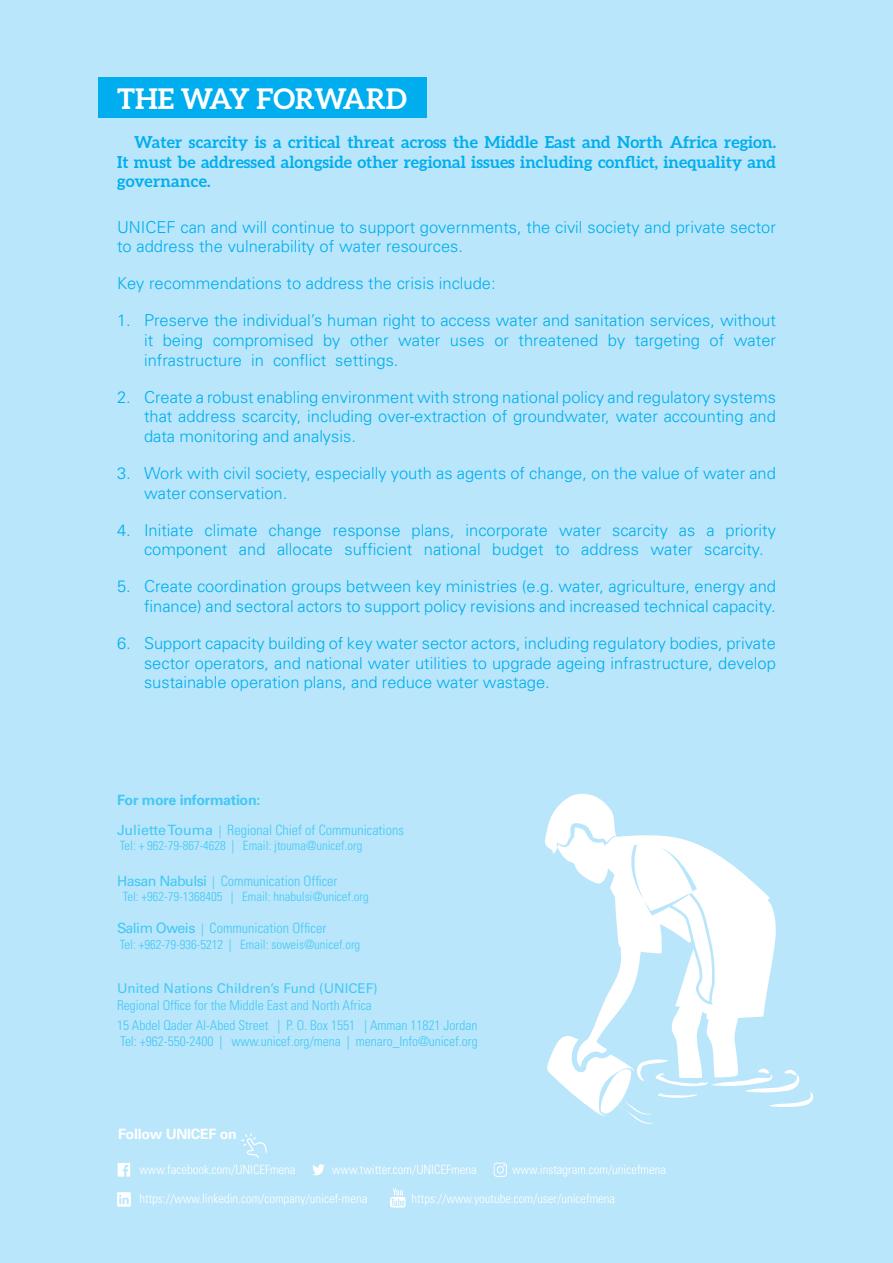
<style>
.page{position:relative;width:893px;height:1263px;background:#b9e6fa}
.page>*{position:absolute;margin:0;border:0;box-sizing:border-box;transform-origin:0 0}
.t1{font:700 28.5px "Aleo";color:#fff}
.t2{font:300 16.5px/19.8px "Univers";color:#00aeef}
.t3{font:700 16.5px/19.8px "Aleo";color:#00aeef;text-align:justify}
.t4{font:300 condensed 14.25px/29.7px "Univers";color:#44c8f5}
.t5{font:700 14.25px "Univers";letter-spacing:-.02em;color:#fff}
.t6{font:300 condensed 13.5px/20.2px "Univers";color:#44c8f5}
.t7{font:13.5px "Univers LT Std";color:#44c8f5}
.t8{font:300 condensed 12.75px "Univers";color:#fff}
.t9{font:300 condensed 12.75px "Univers";color:#44c8f5}
.s1{font-weight:700;font-stretch:normal}
.s2{font-family:"Univers LT Std";font-weight:400;font-stretch:normal}
.s3{font-size:12.75px}
</style>
<div class="page">
<div style="left:98px;top:77px;width:328px;height:40px;background:#00aeef"></div>
<svg style="left:313px;top:1164px;width:12px;height:12px"></svg>
<svg style="left:118px;top:1163px;width:12px;height:13px"></svg>
<svg style="left:241px;top:1133px;width:26px;height:25px"></svg>
<svg style="left:494px;top:1163px;width:13px;height:14px"></svg>
<svg style="left:117px;top:1192px;width:14px;height:14px"></svg>
<svg style="left:390px;top:1188px;width:16px;height:19px"></svg>
<svg style="left:561px;top:835px;width:215px;height:200px;fill:#fff"></svg>
<svg style="left:672px;top:894px;width:40px;height:107px"></svg>
<svg style="left:545px;top:794px;width:71px;height:60px"></svg>
<svg style="left:547px;top:1035px;width:266px;height:89px"></svg>
<h1 class="t1" style="left:117px;top:82px;width:291px">THE WAY FORWARD</h1>
<p class="t3" style="left:117px;top:132px;width:660px;text-indent:17px">Water scarcity is a critical threat across the Middle East and North Africa region.<br>It must be addressed alongside other regional issues including conflict, inequality and governance.</p>
<p class="t2" style="left:117px;top:216px;width:660px">UNICEF can and will continue to support governments, the civil society and private sector to address the vulnerability of water resources.</p>
<p class="t2" style="left:117px;top:273px;width:380px">Key recommendations to address the crisis include:</p>
<p class="t2" style="left:144px;top:310px;width:633px;text-align:justify;text-indent:-27px">1. Preserve the individual’s human right to access water and sanitation services, without it being compromised by other water uses or threatened by targeting of water infrastructure in conflict settings.</p>
<p class="t2" style="left:144px;top:386px;width:633px;text-align:justify;text-indent:-27px">2. Create a robust enabling environment with strong national policy and regulatory systems that address scarcity, including over-extraction of groundwater, water accounting and data monitoring and analysis.</p>
<p class="t2" style="left:144px;top:463px;width:633px;text-indent:-27px">3. Work with civil society, especially youth as agents of change, on the value of water and water conservation.</p>
<p class="t2" style="left:144px;top:519px;width:633px;text-indent:-27px">4. Initiate climate change response plans, incorporate water scarcity as a priority component and allocate sufficient national budget to address water scarcity.</p>
<p class="t2" style="left:117px;top:576px;width:660px;text-align:right">5. Create coordination groups between key ministries (e.g. water, agriculture, energy and finance) and sectoral actors to support policy revisions and increased technical capacity.</p>
<p class="t2" style="left:144px;top:633px;width:633px;text-align:justify;text-indent:-27px">6. Support capacity building of key water sector actors, including regulatory bodies, private sector operators, and national water utilities to upgrade ageing infrastructure, develop sustainable operation plans, and reduce water wastage.</p>
<p class="t4" style="left:117px;top:785px;width:288px"><span class="s1">For more information:<br></span><span class="s2">Juliette Touma</span> <span class="s3">|</span> Regional Chief of Communications</p>
<p class="t9" style="left:120px;top:838px;width:244px">Tel: + 962-79-867-4628 | Email: jtouma@unicef.org</p>
<p class="t4" style="left:117px;top:866px;width:222px"><span class="s2">Hasan Nabulsi</span> <span class="s3">|</span> Communication Officer</p>
<p class="t9" style="left:123px;top:889px;width:248px">Tel: +962-79-1368405 | Email: hnabulsi@unicef.org</p>
<p class="t4" style="left:117px;top:913px;width:211px"><span class="s2">Salim Oweis</span> <span class="s3">|</span> Communication Officer</p>
<p class="t9" style="left:120px;top:937px;width:242px">Tel: +962-79-936-5212 | Email: soweis@unicef.org</p>
<p class="t7" style="left:117px;top:981px;width:262px">United Nations Children’s Fund (UNICEF)</p>
<p class="t6" style="left:117px;top:995px;width:362px">Regional Office for the Middle East and North Africa<br>15 Abdel Qader Al-Abed Street | P. O. Box 1551 | Amman 11821 Jordan</p>
<p class="t6" style="left:120px;top:1031px;width:359px">Tel: +962-550-2400 | www.unicef.org/mena | menaro_Info@unicef.org</p>
<p class="t5" style="left:118px;top:1125px;width:120px">Follow UNICEF on</p>
<p class="t8" style="left:139px;top:1162px;width:158px">www.facebook.com/UNICEFmena</p>
<p class="t8" style="left:332px;top:1162px;width:146px">www.twitter.com/UNICEFmena</p>
<p class="t8" style="left:512px;top:1162px;width:156px">www.instagram.com/unicefmena</p>
<p class="t8" style="left:140px;top:1191px;width:229px">https://www.linkedin.com/company/unicef-mena</p>
<p class="t8" style="left:412px;top:1191px;width:205px">https://www.youtube.com/user/unicefmena</p>
</div>
